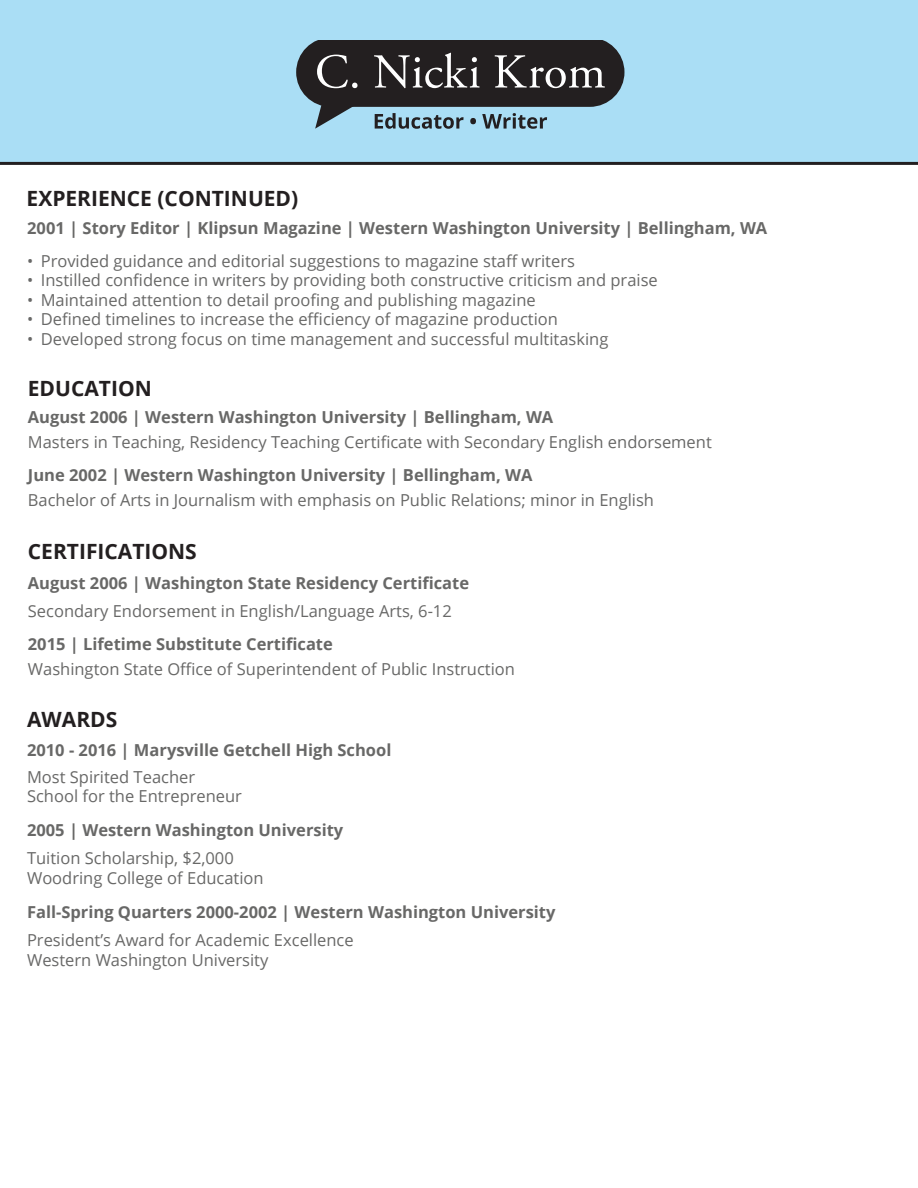
<style>
.page{position:relative;width:918px;height:1188px;background:#fff}
.page>*{position:absolute;margin:0;border:0;box-sizing:border-box;transform-origin:0 0}
.t1{font:700 21px "Open Sans";color:#231f20}
.t2{font:16.5px "Open Sans";color:#686867}
.t3{font:700 16.5px "Open Sans";color:#686867}
</style>
<div class="page">
<div style="left:0;top:0;width:918px;height:165px;background:#aadef5"></div>
<svg style="left:296px;top:40px;width:328px;height:89px;background:#515a60"></svg>
<p class="t1" style="left:27px;top:183px;width:273px">EXPERIENCE (CONTINUED)</p>
<p class="t3" style="left:27px;top:216px;width:742px">2001 | Story Editor | Klipsun Magazine | Western Washington University | Bellingham, WA</p>
<p class="t2" style="left:27px;top:250px;width:549px">• Provided guidance and editorial suggestions to magazine staff writers</p>
<p class="t2" style="left:27px;top:269px;width:632px">• Instilled confidence in writers by providing both constructive criticism and praise</p>
<p class="t2" style="left:27px;top:289px;width:510px">• Maintained attention to detail proofing and publishing magazine</p>
<p class="t2" style="left:27px;top:308px;width:532px">• Defined timelines to increase the efficiency of magazine production</p>
<p class="t2" style="left:27px;top:328px;width:583px">• Developed strong focus on time management and successful multitasking</p>
<p class="t1" style="left:28px;top:373px;width:125px">EDUCATION</p>
<p class="t3" style="left:28px;top:406px;width:527px">August 2006 | Western Washington University | Bellingham, WA</p>
<p class="t2" style="left:28px;top:431px;width:685px">Masters in Teaching, Residency Teaching Certificate with Secondary English endorsement</p>
<p class="t3" style="left:28px;top:464px;width:506px">June 2002 | Western Washington University | Bellingham, WA</p>
<p class="t2" style="left:28px;top:489px;width:628px">Bachelor of Arts in Journalism with emphasis on Public Relations; minor in English</p>
<p class="t1" style="left:28px;top:537px;width:170px">CERTIFICATIONS</p>
<p class="t3" style="left:28px;top:571px;width:443px">August 2006 | Washington State Residency Certificate</p>
<p class="t2" style="left:28px;top:600px;width:425px">Secondary Endorsement in English/Language Arts, 6-12</p>
<p class="t3" style="left:28px;top:632px;width:306px">2015 | Lifetime Substitute Certificate</p>
<p class="t2" style="left:28px;top:658px;width:489px">Washington State Office of Superintendent of Public Instruction</p>
<p class="t1" style="left:27px;top:704px;width:92px">AWARDS</p>
<p class="t3" style="left:27px;top:738px;width:366px">2010 - 2016 | Marysville Getchell High School</p>
<p class="t2" style="left:27px;top:765px;width:170px">Most Spirited Teacher</p>
<p class="t2" style="left:27px;top:785px;width:216px">School for the Entrepreneur</p>
<p class="t3" style="left:27px;top:819px;width:318px">2005 | Western Washington University</p>
<p class="t2" style="left:27px;top:847px;width:208px">Tuition Scholarship, $2,000</p>
<p class="t2" style="left:27px;top:867px;width:238px">Woodring College of Education</p>
<p class="t3" style="left:27px;top:901px;width:530px">Fall-Spring Quarters 2000-2002 | Western Washington University</p>
<p class="t2" style="left:27px;top:929px;width:328px">President’s Award for Academic Excellence</p>
<p class="t2" style="left:27px;top:949px;width:243px">Western Washington University</p>
</div>
